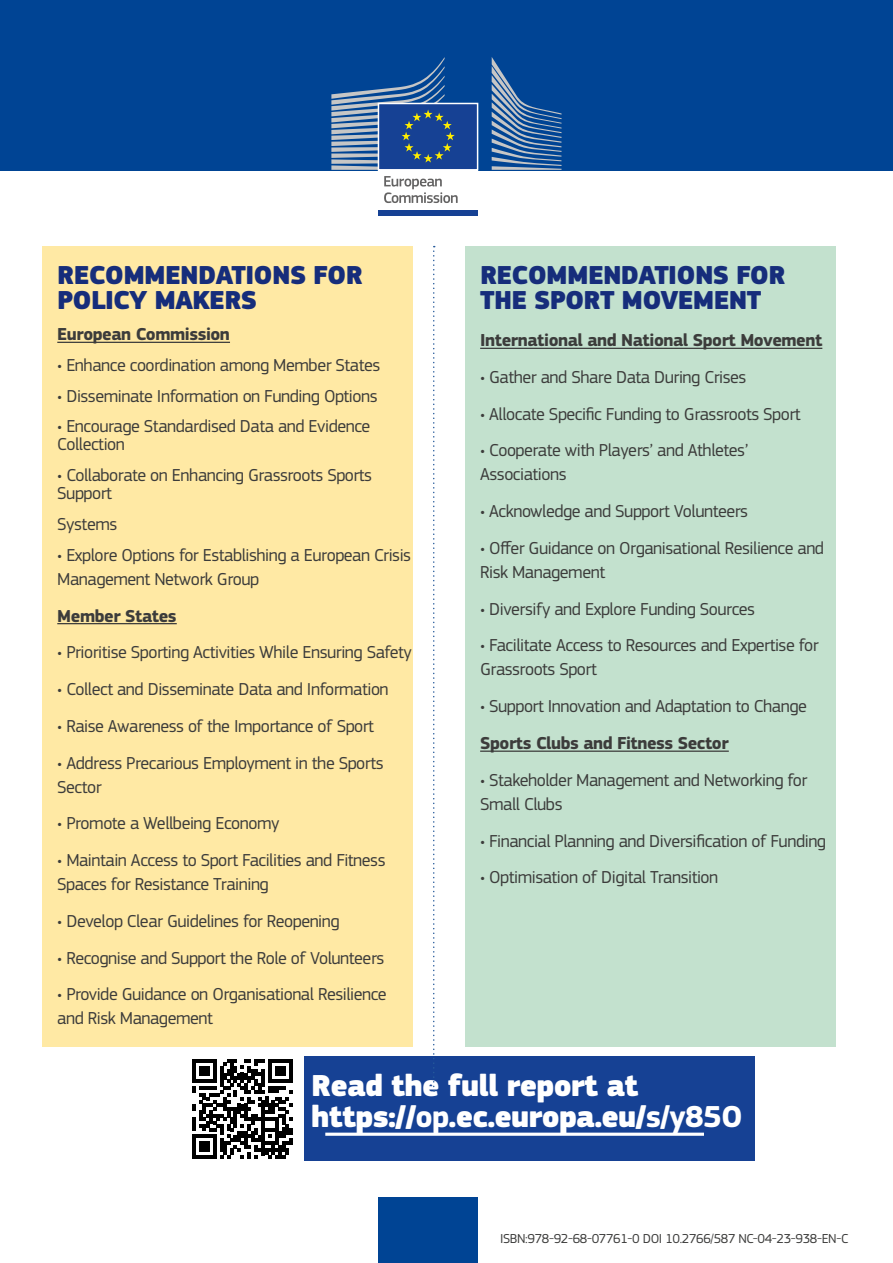
<style>
.page{position:relative;width:893px;height:1263px;background:#fff}
.page>*{position:absolute;margin:0;border:0;box-sizing:border-box;transform-origin:0 0}
.t1{font:900 31.5px/31.7px "EC Square Sans Pro";letter-spacing:-.025em;color:#fff}
.t2{font:900 27px/25.5px "EC Square Sans Pro";letter-spacing:-.025em;color:#162d7b}
.t3{font:18px/24px "EC Square Sans Pro";letter-spacing:-.025em;color:#3c3c3b}
.t4{font:700 18px "EC Square Sans Pro";letter-spacing:-.025em;color:#3c3c3b}
.t5{font:13.5px "EC Square Sans Pro";letter-spacing:-.025em;color:#3c3c3b}
.s1{font-weight:700}
</style>
<div class="page">
<div style="left:465px;top:246px;width:371px;height:800px;background:#c3e1ce"></div>
<div style="left:43px;top:246px;width:370px;height:800px;background:#ffe9a4"></div>
<div style="left:0;top:0;width:893px;height:170px;background:#004494"></div>
<div style="left:378px;top:103px;width:100px;height:68px;background:#164194;border:2px solid #fff"></div>
<svg style="left:331px;top:57px;width:124px;height:113px"></svg>
<div style="left:378px;top:211px;width:100px;height:5px;background:#164194"></div>
<svg style="left:492px;top:57px;width:70px;height:113px"></svg>
<svg style="left:384px;top:176px;width:74px;height:27px"></svg>
<svg style="left:192px;top:1059px;width:100px;height:100px"></svg>
<div style="left:305px;top:1057px;width:450px;height:104px;background:#164194"></div>
<svg style="left:325px;top:1132px;width:379px;height:4px;background:#cdd6e8"></svg>
<svg style="left:433px;top:246px;width:2px;height:845px"></svg>
<div style="left:378px;top:1197px;width:99px;height:66px;background:#004494"></div>
<hr style="left:57px;top:342px;width:173px;height:1px;background:#3c3c3b">
<hr style="left:57px;top:623px;width:120px;height:1px;background:#3c3c3b">
<hr style="left:480px;top:348px;width:342px;height:1px;background:#3c3c3b">
<hr style="left:480px;top:750px;width:249px;height:2px;background:#3c3c3b">
<h2 class="t2" style="left:57px;top:263px;width:307px">RECOMMENDATIONS FOR<br>POLICY MAKERS</h2>
<h3 class="t4" style="left:57px;top:323px;width:174px">European Commission</h3>
<p class="t3" style="left:57px;top:353px;width:325px">• Enhance coordination among Member States</p>
<p class="t3" style="left:57px;top:384px;width:322px">• Disseminate Information on Funding Options</p>
<p class="t3" style="left:57px;top:418px;width:315px;line-height:18px">• Encourage Standardised Data and Evidence<br>Collection</p>
<p class="t3" style="left:57px;top:466px;width:316px;line-height:18px">• Collaborate on Enhancing Grassroots Sports<br>Support</p>
<p class="t3" style="left:57px;top:512px;width:62px">Systems</p>
<p class="t3" style="left:57px;top:543px;width:355px">• Explore Options for Establishing a European Crisis<br>Management Network Group</p>
<h3 class="t4" style="left:57px;top:605px;width:121px">Member States</h3>
<p class="t3" style="left:57px;top:640px;width:356px">• Prioritise Sporting Activities While Ensuring Safety</p>
<p class="t3" style="left:57px;top:677px;width:333px">• Collect and Disseminate Data and Information</p>
<p class="t3" style="left:57px;top:714px;width:318px">• Raise Awareness of the Importance of Sport</p>
<p class="t3" style="left:57px;top:751px;width:328px">• Address Precarious Employment in the Sports<br>Sector</p>
<p class="t3" style="left:57px;top:811px;width:224px">• Promote a Wellbeing Economy</p>
<p class="t3" style="left:57px;top:848px;width:330px">• Maintain Access to Sport Facilities and Fitness<br>Spaces for Resistance Training</p>
<p class="t3" style="left:57px;top:909px;width:284px">• Develop Clear Guidelines for Reopening</p>
<p class="t3" style="left:57px;top:946px;width:328px">• Recognise and Support the Role of Volunteers</p>
<p class="t3" style="left:57px;top:982px;width:331px">• Provide Guidance on Organisational Resilience and Risk Management</p>
<h2 class="t2" style="left:480px;top:263px;width:307px">RECOMMENDATIONS FOR<br>THE SPORT MOVEMENT</h2>
<h3 class="t4" style="left:480px;top:329px;width:344px">International and National Sport Movement</h3>
<p class="t3" style="left:480px;top:365px;width:268px">• Gather and Share Data During Crises</p>
<p class="t3" style="left:480px;top:402px;width:322px">• Allocate Specifc Funding to Grassroots Sport</p>
<p class="t3" style="left:480px;top:439px;width:270px">• Cooperate with Players’ and Athletes’<br>Associations</p>
<p class="t3" style="left:480px;top:499px;width:269px">• Acknowledge and Support Volunteers</p>
<p class="t3" style="left:480px;top:536px;width:345px">• Ofer Guidance on Organisational Resilience and<br>Risk Management</p>
<p class="t3" style="left:480px;top:597px;width:276px">• Diversify and Explore Funding Sources</p>
<p class="t3" style="left:480px;top:634px;width:340px">• Facilitate Access to Resources and Expertise for<br>Grassroots Sport</p>
<p class="t3" style="left:480px;top:694px;width:328px">• Support Innovation and Adaptation to Change</p>
<h3 class="t4" style="left:480px;top:732px;width:250px">Sports Clubs and Fitness Sector</h3>
<p class="t3" style="left:480px;top:768px;width:329px">• Stakeholder Management and Networking for<br>Small Clubs</p>
<p class="t3" style="left:480px;top:829px;width:348px">• Financial Planning and Diversifcation of Funding</p>
<p class="t3" style="left:480px;top:865px;width:240px">• Optimisation of Digital Transition</p>
<p class="t1" style="left:311px;top:1071px;width:433px">Read the full report at https://<span class="s1">op</span>.ec.europa.eu/<span class="s1">s/y85O</span></p>
<p class="t5" style="left:500px;top:1230px;width:350px">ISBN:978-92-68-07761-0 DOI 10.2766/587 NC-04-23-938-EN-C</p>
</div>
